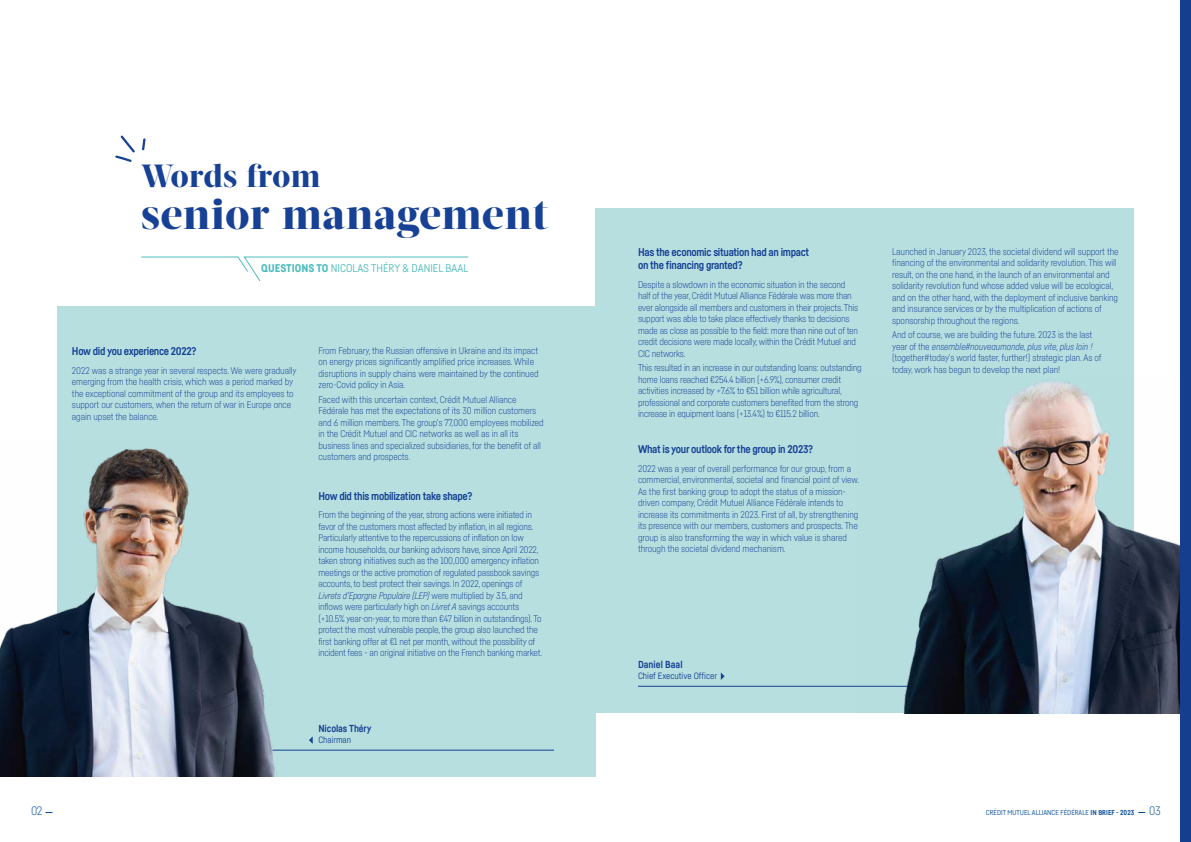
<style>
.page{position:relative;width:1191px;height:842px;background:#fff}
.page>*{position:absolute;margin:0;border:0;box-sizing:border-box;transform-origin:0 0}
.t1{font:800 43px "Acta Display";letter-spacing:.02em;color:#164194}
.t2{font:800 32px "Acta Display";letter-spacing:.02em;color:#164194}
.t3{font:300 12px "Fabrikat";color:#004b99}
.t4{font:700 11px/13px "Fabrikat";letter-spacing:-.03em;color:#164194}
.t5{font:11px "Fabrikat";color:#50bcbd}
.t6{font:700 10px "Fabrikat";letter-spacing:-.01em;color:#164194}
.t7{font:300 9.5px/11.5px "Fabrikat";letter-spacing:-.015em;color:#164194}
.t8{font:9px "Fabrikat";color:#164194}
.t9{font:7px "Fabrikat";color:#004b99}
.s1{font-weight:900}
.s2{font-style:italic}
.s3{font-weight:700}
</style>
<div class="page">
<div style="left:595px;top:208px;width:539px;height:505px;background:#b7dfe0"></div>
<div style="left:57px;top:306px;width:538px;height:471px;background:#b7dfe0"></div>
<svg style="left:141px;top:256px;width:328px;height:26px"></svg>
<svg style="left:115px;top:135px;width:20px;height:27px"></svg>
<svg style="left:142px;top:138px;width:4px;height:12px"></svg>
<svg style="left:721px;top:672px;width:3px;height:8px"></svg>
<svg style="left:309px;top:736px;width:4px;height:8px"></svg>
<hr style="left:638px;top:686px;width:276px;height:1px;background:#164194">
<hr style="left:268px;top:750px;width:286px;height:1px;background:#164194">
<img style="left:0;top:448px;width:279px;height:329px">
<img style="left:856px;top:381px;width:324px;height:332px">
<div style="left:1180px;top:0;width:11px;height:842px;background:#153e8e"></div>
<h2 class="t2" style="left:141px;top:156px;width:180px">Words from</h2>
<h1 class="t1" style="left:141px;top:188px;width:408px">senior management</h1>
<p class="t5" style="left:261px;top:261px;width:208px"><span class="s1">QUESTIONS TO</span> NICOLAS THÉRY &amp; DANIEL BAAL</p>
<p class="t4" style="left:72px;top:344px;width:126px">How did you experience 2022?</p>
<p class="t7" style="left:72px;top:364px;width:226px">2022 was a strange year in several respects. We were gradually emerging from the health crisis, which was a period marked by the exceptional commitment of the group and its employees to support our customers, when the return of war in Europe once again upset the balance.</p>
<p class="t7" style="left:318px;top:344px;width:222px">From February, the Russian offensive in Ukraine and its impact on energy prices significantly amplified price increases. While disruptions in supply chains were maintained by the continued zero-Covid policy in Asia.</p>
<p class="t7" style="left:318px;top:393px;width:227px">Faced with this uncertain context, Crédit Mutuel Alliance Fédérale has met the expectations of its 30 million customers and 6 million members. The group’s 77,000 employees mobilized in the Crédit Mutuel and CIC networks as well as in all its business lines and specialized subsidiaries, for the benefit of all customers and prospects.</p>
<p class="t4" style="left:318px;top:489px;width:155px">How did this mobilization take shape?</p>
<p class="t7" style="left:318px;top:509px;width:225px">From the beginning of the year, strong actions were initiated in favor of the customers most affected by inflation, in all regions.<br>Particularly attentive to the repercussions of inflation on low income households, our banking advisors have, since April 2022, taken strong initiatives such as the 100,000 emergency inflation meetings or the active promotion of regulated passbook savings accounts, to best protect their savings. In 2022, openings of <span class="s2">Livrets d’Epargne Populaire (LEP)</span> were multiplied by 3.5, and inflows were particularly high on <span class="s2">Livret A</span> savings accounts (+10.5% year-on-year, to more than €47 billion in outstandings). To protect the most vulnerable people, the group also launched the first banking offer at €1 net per month, without the possibility of incident fees - an original initiative on the French banking market.</p>
<p class="t6" style="left:318px;top:723px;width:54px">Nicolas Théry</p>
<p class="t8" style="left:318px;top:734px;width:34px">Chairman</p>
<p class="t4" style="left:638px;top:245px;width:173px">Has the economic situation had an impact on the financing granted?</p>
<p class="t7" style="left:638px;top:278px;width:222px">Despite a slowdown in the economic situation in the second half of the year, Crédit Mutuel Alliance Fédérale was more than ever alongside all members and customers in their projects. This support was able to take place effectively thanks to decisions made as close as possible to the field: more than nine out of ten credit decisions were made locally, within the Crédit Mutuel and CIC networks.</p>
<p class="t7" style="left:638px;top:362px;width:225px">This resulted in an increase in our outstanding loans: outstanding home loans reached €254.4 billion (+6.9%), consumer credit activities increased by +7.6% to €51 billion while agricultural, professional and corporate customers benefited from the strong increase in equipment loans (+13.4%) to €115.2 billion.</p>
<p class="t4" style="left:638px;top:442px;width:177px">What is your outlook for the group in 2023?</p>
<p class="t7" style="left:638px;top:462px;width:223px">2022 was a year of overall performance for our group, from a commercial, environmental, societal and financial point of view.<br>As the first banking group to adopt the status of a mission&shy;driven company, Crédit Mutuel Alliance Fédérale intends to increase its commitments in 2023. First of all, by strengthening its presence with our members, customers and prospects. The group is also transforming the way in which value is shared through the societal dividend mechanism.</p>
<p class="t7" style="left:892px;top:245px;width:228px">Launched in January 2023, the societal dividend will support the financing of the environmental and solidarity revolution. This will result, on the one hand, in the launch of an environmental and solidarity revolution fund whose added value will be ecological, and on the other hand, with the deployment of inclusive banking and insurance services or by the multiplication of actions of sponsorship throughout the regions.</p>
<p class="t7" style="left:892px;top:329px;width:211px">And of course, we are building the future. 2023 is the last year of the <span class="s2">ensemble#nouveaumonde, plus vite, plus loin ! </span>(together#today’s world faster, further!) strategic plan. As of today, work has begun to develop the next plan!</p>
<p class="t6" style="left:638px;top:659px;width:46px">Daniel Baal</p>
<p class="t8" style="left:638px;top:671px;width:81px">Chief Executive Officer</p>
<p class="t3" style="left:31px;top:804px;width:13px">02</p>
<p class="t9" style="left:986px;top:808px;width:150px">CRÉDIT MUTUEL ALLIANCE FÉDÉRALE <span class="s3">IN BRIEF - 2023</span></p>
<p class="t3" style="left:1149px;top:804px;width:13px">03</p>
</div>
